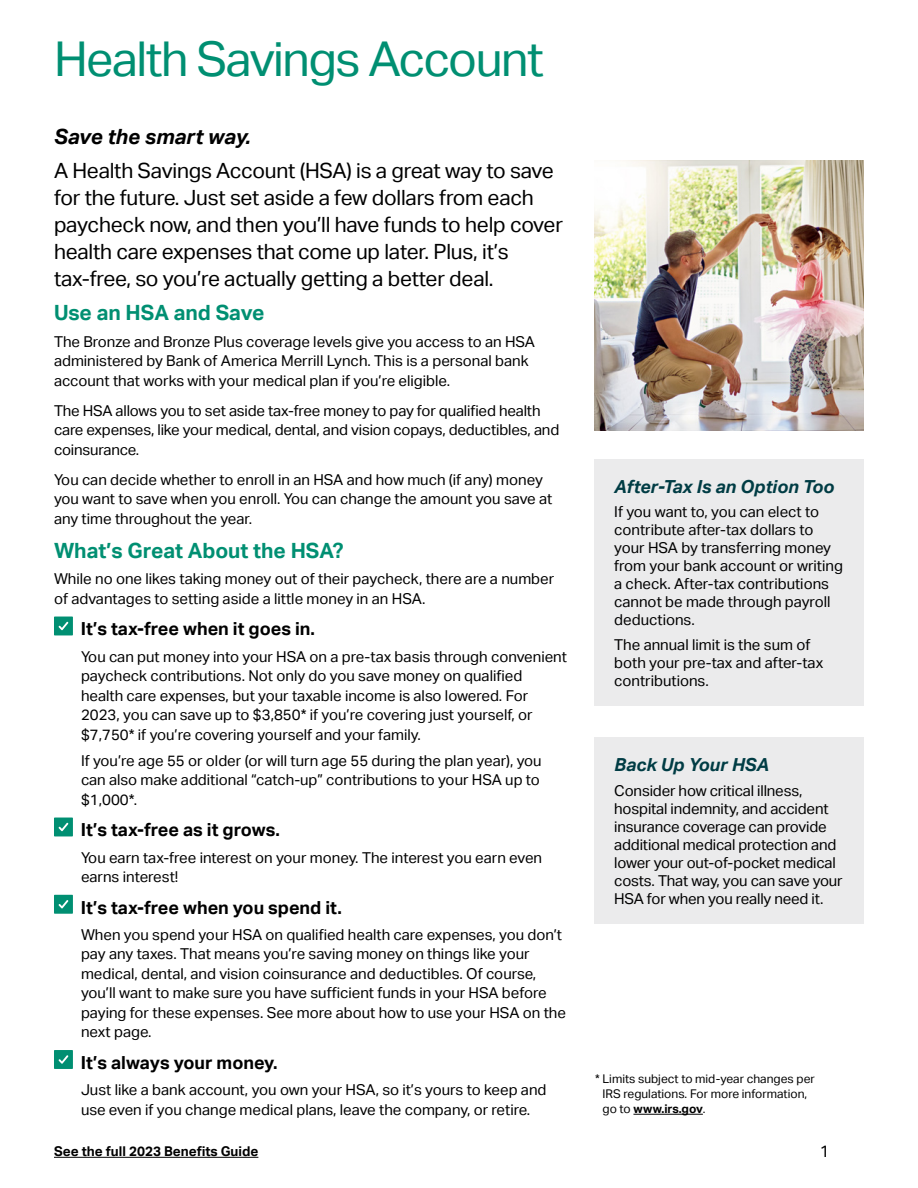
<style>
.page{position:relative;width:918px;height:1188px;background:#fff}
.page>*{position:absolute;margin:0;border:0;box-sizing:border-box;transform-origin:0 0}
.t1{font:48px "AECOM Sans";letter-spacing:-.03em;color:#008f72}
.t2{font:21px/27px "AECOM Sans";letter-spacing:-.01em;color:#000}
.t3{font:700 21px "AECOM Sans";color:#008f72}
.t4{font:italic 700 21px "AECOM Sans";color:#000}
.t5{font:700 18px "AECOM Sans";color:#000}
.t6{font:italic 700 18px "AECOM Sans";color:#003c44}
.t7{font:16.5px "AECOM Sans";color:#000}
.t8{font:15px/19.5px "AECOM Sans";color:#000}
.t9{font:700 13.5px "AECOM Sans";color:#000}
.t10{font:12px/15px "AECOM Sans";color:#000}
.s1{font-weight:700}
</style>
<div class="page">
<hr style="left:54px;top:1157px;width:204px;height:1px;background:#000">
<div style="left:54px;top:617px;width:19px;height:18px;background:#008f72"></div>
<svg style="left:59px;top:622px;width:9px;height:8px"></svg>
<div style="left:54px;top:818px;width:19px;height:18px;background:#008f72"></div>
<svg style="left:59px;top:823px;width:9px;height:8px"></svg>
<div style="left:54px;top:895px;width:19px;height:19px;background:#008f72"></div>
<svg style="left:59px;top:900px;width:9px;height:8px"></svg>
<div style="left:54px;top:1050px;width:19px;height:19px;background:#008f72"></div>
<svg style="left:59px;top:1055px;width:9px;height:9px"></svg>
<div style="left:594px;top:460px;width:270px;height:246px;background:#ebebec"></div>
<div style="left:594px;top:738px;width:270px;height:186px;background:#ebebec"></div>
<img style="left:594px;top:161px;width:270px;height:270px">
<hr style="left:633px;top:1114px;width:70px;height:1px;background:#000">
<h1 class="t1" style="left:54px;top:32px;width:491px">Health Savings Account</h1>
<h2 class="t4" style="left:54px;top:125px;width:198px">Save the smart way.</h2>
<p class="t2" style="left:54px;top:157px;width:511px">A Health Savings Account (HSA) is a great way to save for the future. Just set aside a few dollars from each paycheck now, and then you’ll have funds to help cover health care expenses that come up later. Plus, it’s tax-free, so you’re actually getting a better deal.</p>
<h2 class="t3" style="left:54px;top:301px;width:212px">Use an HSA and Save</h2>
<p class="t8" style="left:54px;top:332px;width:483px">The Bronze and Bronze Plus coverage levels give you access to an HSA administered by Bank of America Merrill Lynch. This is a personal bank account that works with your medical plan if you’re eligible.</p>
<p class="t8" style="left:54px;top:401px;width:507px">The HSA allows you to set aside tax-free money to pay for qualified health care expenses, like your medical, dental, and vision copays, deductibles, and coinsurance.</p>
<p class="t8" style="left:54px;top:470px;width:500px">You can decide whether to enroll in an HSA and how much (if any) money you want to save when you enroll. You can change the amount you save at any time throughout the year.</p>
<h2 class="t3" style="left:54px;top:539px;width:291px">What’s Great About the HSA?</h2>
<p class="t8" style="left:54px;top:570px;width:502px">While no one likes taking money out of their paycheck, there are a number of advantages to setting aside a little money in an HSA.</p>
<p class="t5" style="left:81px;top:619px;width:236px">It’s tax-free when it goes in.</p>
<p class="t8" style="left:81px;top:647px;width:488px">You can put money into your HSA on a pre-tax basis through convenient paycheck contributions. Not only do you save money on qualified health care expenses, but your taxable income is also lowered. For 2023, you can save up to $3,850* if you’re covering just yourself, or $7,750* if you’re covering yourself and your family.</p>
<p class="t8" style="left:81px;top:751px;width:462px;text-align:justify">If you’re age 55 or older (or will turn age 55 during the plan year), you can also make additional “catch-up” contributions to your HSA up to $1,000*.</p>
<p class="t5" style="left:81px;top:820px;width:200px">It’s tax-free as it grows.</p>
<p class="t8" style="left:81px;top:848px;width:463px">You earn tax-free interest on your money. The interest you earn even earns interest!</p>
<p class="t5" style="left:81px;top:897px;width:262px">It’s tax-free when you spend it.</p>
<p class="t8" style="left:81px;top:925px;width:487px">When you spend your HSA on qualified health care expenses, you don’t pay any taxes. That means you’re saving money on things like your medical, dental, and vision coinsurance and deductibles. Of course, you’ll want to make sure you have sufficient funds in your HSA before paying for these expenses. See more about how to use your HSA on the next page.</p>
<p class="t5" style="left:81px;top:1052px;width:198px">It’s always your money.</p>
<p class="t8" style="left:81px;top:1080px;width:467px">Just like a bank account, you own your HSA, so it’s yours to keep and use even if you change medical plans, leave the company, or retire.</p>
<p class="t6" style="left:614px;top:476px;width:221px">After-Tax Is an Option Too</p>
<p class="t8" style="left:614px;top:503px;width:230px;line-height:18px">If you want to, you can elect to contribute after-tax dollars to your HSA by transferring money from your bank account or writing a check. After-tax contributions cannot be made through payroll deductions.</p>
<p class="t8" style="left:614px;top:636px;width:210px;line-height:18px">The annual limit is the sum of both your pre-tax and after-tax contributions.</p>
<p class="t6" style="left:614px;top:754px;width:156px">Back Up Your HSA</p>
<p class="t8" style="left:614px;top:781px;width:230px;line-height:18px">Consider how critical illness, hospital indemnity, and accident insurance coverage can provide additional medical protection and lower your out-of-pocket medical costs. That way, you can save your HSA for when you really need it.</p>
<p class="t10" style="left:603px;top:1071px;width:214px;text-indent:-8px">* Limits subject to mid-year changes per<br>IRS regulations. For more information, go to <span class="s1">www.irs.gov</span>.</p>
<p class="t9" style="left:54px;top:1143px;width:206px">See the full 2023 Benefits Guide</p>
<p class="t7" style="left:819px;top:1141px;width:11px">1</p>
</div>
